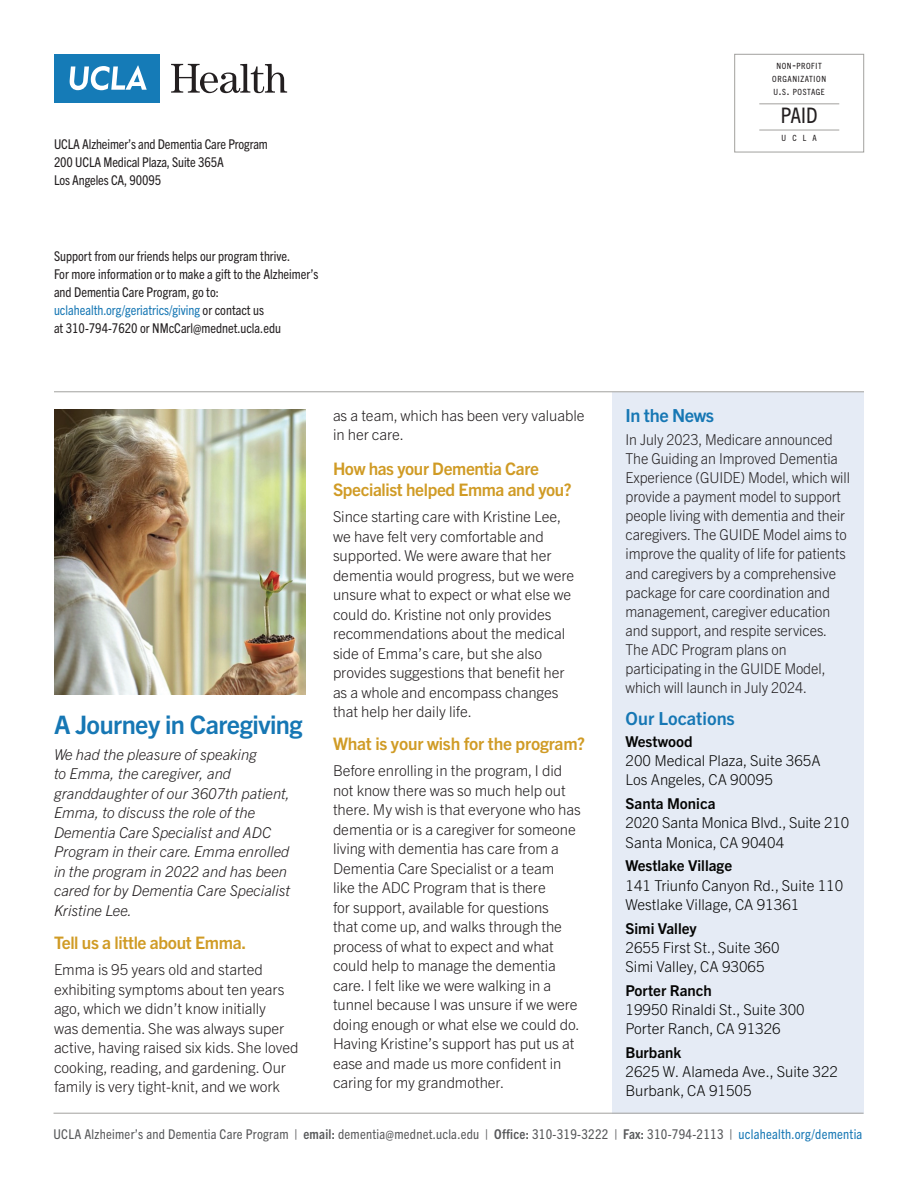
<style>
.page{position:relative;width:918px;height:1188px;background:#fff}
.page>*{position:absolute;margin:0;border:0;box-sizing:border-box;transform-origin:0 0}
.t1{font:700 25.5px "Trade Gothic Next LT Pro";letter-spacing:-.02em;color:#1677b4}
.t2{font:condensed 21.45px "Trade Gothic Next LT Pro";color:#231f20}
.t3{font:700 18px "Trade Gothic Next LT Pro";color:#1677b4}
.t4{font:700 18px "Trade Gothic Next LT Pro";letter-spacing:-.02em;color:#1677b4}
.t5{font:700 17.25px/21px "Trade Gothic Next LT Pro";letter-spacing:-.02em;color:#d09b25}
.t6{font:300 15px/19.5px "Trade Gothic Next LT Pro";letter-spacing:-.005em;color:#231f20}
.t7{font:300 15px/19px "Trade Gothic Next LT Pro";letter-spacing:-.005em;color:#231f20;scale:.95 1}
.t8{font:300 15px/19.2px "Trade Gothic Next LT Pro";color:#050504}
.t9{font:italic 300 15px/19.5px "Trade Gothic Next LT Pro";color:#231f20}
.t10{font:700 15px "Trade Gothic Next LT Pro";color:#050504}
.t11{font:condensed 13.5px/18px "Trade Gothic Next LT Pro";color:#231f20}
.t12{font:condensed 13.5px "Trade Gothic Next LT Pro";letter-spacing:.02em;color:#57585a}
.t13{font:condensed 8.55px/13px "Trade Gothic Next LT Pro";letter-spacing:.07em;color:#231f20;text-align:center}
.s1{color:#1677b4}
.s2{font-size:12.3px}
.s3{font-weight:700}
</style>
<div class="page">
<div style="left:734px;top:54px;width:130px;height:98px;border:1px solid #a2a19e"></div>
<hr style="left:759px;top:104px;width:80px;height:1px;background:#a2a19e">
<hr style="left:759px;top:130px;width:80px;height:1px;background:#a2a19e">
<img style="left:54px;top:409px;width:252px;height:285px">
<div style="left:54px;top:54px;width:106px;height:49px;background:#157bb7"></div>
<svg style="left:70px;top:65px;width:77px;height:25px"></svg>
<svg style="left:171px;top:64px;width:116px;height:29px"></svg>
<div style="left:612px;top:392px;width:252px;height:721px;background:#e5ebf5"></div>
<hr style="left:54px;top:1113px;width:810px;height:1px;background:#a2a19e">
<hr style="left:54px;top:392px;width:810px;height:1px;background:#a2a19e">
<p class="t11" style="left:54px;top:134px;width:215px">UCLA Alzheimer’s and Dementia Care Program<br>200 UCLA Medical Plaza, Suite 365A<br>Los Angeles CA, 90095</p>
<p class="t11" style="left:54px;top:246px;width:266px">Support from our friends helps our program thrive.<br>For more information or to make a gift to the Alzheimer’s and Dementia Care Program, go to: <span class="s1">uclahealth.org/geriatrics/giving</span> or contact us<br>at 310-794-7620 or NMcCarl@mednet.ucla.edu</p>
<h1 class="t1" style="left:54px;top:707px;width:250px">A Journey in Caregiving</h1>
<p class="t9" style="left:54px;top:744px;width:238px">We had the pleasure of speaking<br>to Emma, the caregiver, and granddaughter of our 3607th patient,<br>Emma, to discuss the role of the<br>Dementia Care Specialist and ADC<br>Program in their care. Emma enrolled in the program in 2022 and has been cared for by Dementia Care Specialist<br>Kristine Lee.</p>
<p class="t5" style="left:54px;top:931px;width:194px">Tell us a little about Emma.</p>
<p class="t6" style="left:54px;top:959px;width:246px">Emma is 95 years old and started exhibiting symptoms about ten years ago, which we didn’t know initially<br>was dementia. She was always super active, having raised six kids. She loved cooking, reading, and gardening. Our family is very tight-knit, and we work</p>
<p class="t6" style="left:333px;top:405px;width:253px">as a team, which has been very valuable in her care.</p>
<p class="t5" style="left:333px;top:457px;width:240px">How has your Dementia Care<br>Specialist helped Emma and you?</p>
<p class="t6" style="left:333px;top:506px;width:243px">Since starting care with Kristine Lee, we have felt very comfortable and supported. We were aware that her dementia would progress, but we were unsure what to expect or what else we could do. Kristine not only provides recommendations about the medical side of Emma’s care, but she also provides suggestions that benefit her as a whole and encompass changes that help her daily life.</p>
<p class="t5" style="left:333px;top:732px;width:253px">What is your wish for the program?</p>
<p class="t6" style="left:333px;top:760px;width:249px">Before enrolling in the program, I did not know there was so much help out there. My wish is that everyone who has dementia or is a caregiver for someone living with dementia has care from a Dementia Care Specialist or a team<br>like the ADC Program that is there<br>for support, available for questions<br>that come up, and walks through the process of what to expect and what could help to manage the dementia care. I felt like we were walking in a tunnel because I was unsure if we were doing enough or what else we could do.<br>Having Kristine’s support has put us at ease and made us more confident in caring for my grandmother.</p>
<p class="t13" style="left:772px;top:59px;width:55px">NON<span class="s2">-</span>PROFIT<br>ORGANIZATION<br>U<span class="s2">.</span>S<span class="s2">.</span> POSTAGE</p>
<h2 class="t2" style="left:781px;top:101px;width:38px">PAID</h2>
<p class="t13" style="left:782px;top:131px;width:37px">UCLA</p>
<p class="t4" style="left:626px;top:403px;width:90px">In the News</p>
<p class="t7" style="left:626px;top:429px;width:238px">In July 2023, Medicare announced The Guiding an Improved Dementia Experience (GUIDE) Model, which will provide a payment model to support people living with dementia and their caregivers. The GUIDE Model aims to improve the quality of life for patients and caregivers by a comprehensive package for care coordination and management, caregiver education and support, and respite services.<br>The ADC Program plans on participating in the GUIDE Model, which will launch in July 2024.</p>
<p class="t3" style="left:626px;top:706px;width:111px">Our Locations</p>
<p class="t10" style="left:626px;top:731px;width:69px">Westwood</p>
<p class="t8" style="left:626px;top:750px;width:197px">200 Medical Plaza, Suite 365A<br>Los Angeles, CA 90095</p>
<p class="t10" style="left:626px;top:793px;width:91px">Santa Monica</p>
<p class="t8" style="left:626px;top:812px;width:225px">2020 Santa Monica Blvd., Suite 210<br>Santa Monica, CA 90404</p>
<p class="t10" style="left:626px;top:856px;width:108px">Westlake Village</p>
<p class="t8" style="left:626px;top:875px;width:219px">141 Triunfo Canyon Rd., Suite 110<br>Westlake Village, CA 91361</p>
<p class="t10" style="left:626px;top:918px;width:73px">Simi Valley</p>
<p class="t8" style="left:626px;top:937px;width:156px">2655 First St., Suite 360<br>Simi Valley, CA 93065</p>
<p class="t10" style="left:626px;top:980px;width:88px">Porter Ranch</p>
<p class="t8" style="left:626px;top:999px;width:181px">19950 Rinaldi St., Suite 300<br>Porter Ranch, CA 91326</p>
<p class="t10" style="left:626px;top:1042px;width:57px">Burbank</p>
<p class="t8" style="left:626px;top:1061px;width:214px">2625 W. Alameda Ave., Suite 322<br>Burbank, CA 91505</p>
<p class="t12" style="left:54px;top:1125px;width:810px">UCLA Alzheimer’s and Dementia Care Program | <span class="s3">email:</span> dementia@mednet.ucla.edu | <span class="s3">Office:</span> 310-319-3222 | <span class="s3">Fax:</span> 310-794-2113 | <span class="s1">uclahealth.org/dementia</span></p>
</div>
